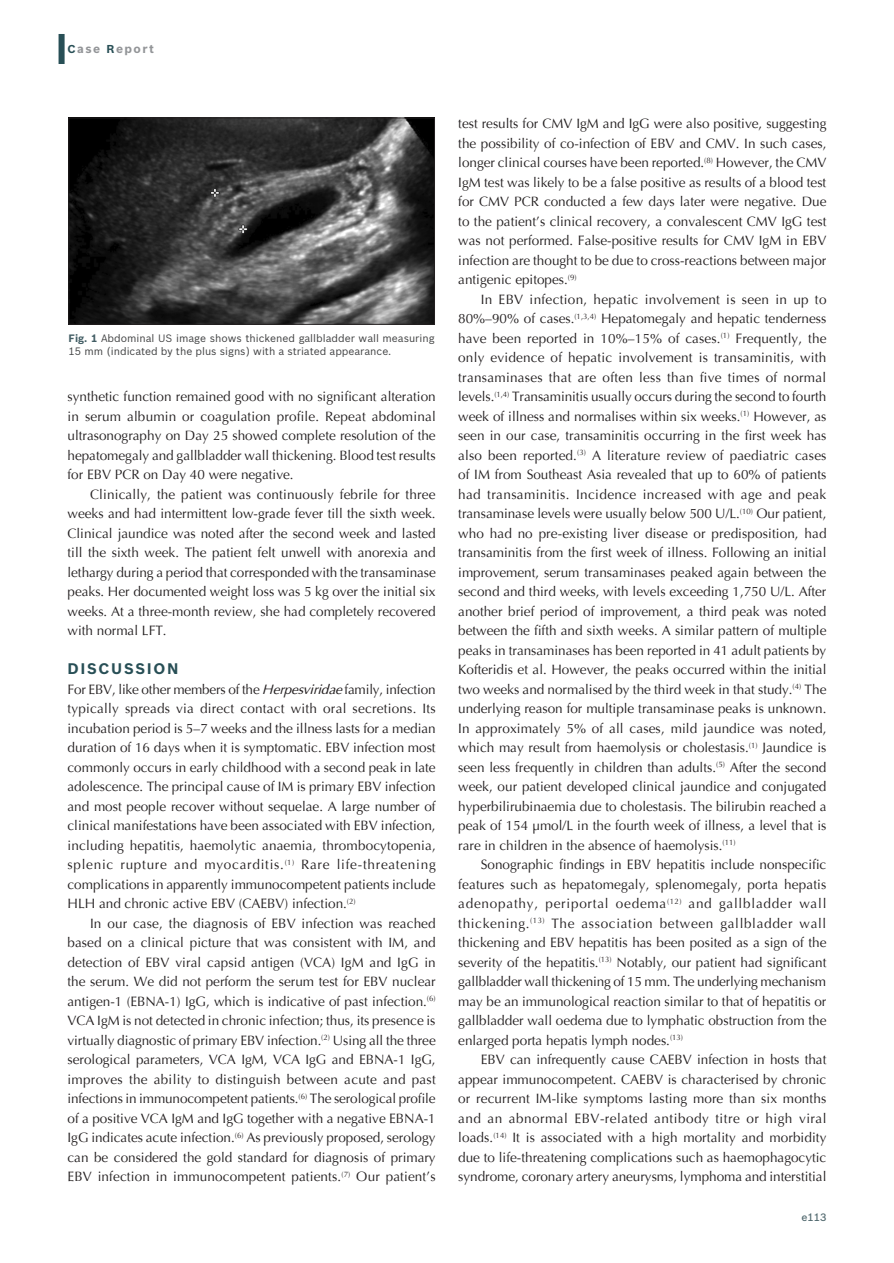
<style>
.page{position:relative;width:894px;height:1263px;background:#fff}
.page>*{position:absolute;margin:0;border:0;box-sizing:border-box;transform-origin:0 0}
.t1{font:700 15px "Bosch Sans";letter-spacing:.11em;color:#284f56}
.TX{font:13.5px/19.5px "Optima";color:#231f20;text-align:justify}
.TXFL{font:13.5px/19.5px "Optima";color:#231f20;text-align:justify}
.t2{font:700 12px "Bosch Sans";letter-spacing:.12em;color:#939598}
.FGC{font:10.5px/13.5px "Bosch Sans";color:#414243}
.FOLIO{font:500 10.5px "Bosch Sans";color:#4f676d}
.s1{font-size:11.25px;color:#284f56}
.s2{font-weight:700;color:#425d64}
.s3{font-style:italic}
</style>
<div class="page">
<div style="left:58px;top:34px;width:7px;height:30px;background:#284f56"></div>
<img style="left:71px;top:120px;width:361px;height:202px">
<div style="left:69px;top:118px;width:365px;height:206px;border:1px solid #231f20"></div>
<p class="t2" style="left:68px;top:42px;width:88px"><span class="s1">C</span>ase <span class="s1">R</span>eport</p>
<p class="FGC" style="left:69px;top:331px;width:367px"><span class="s2">Fig. 1</span> Abdominal US image shows thickened gallbladder wall measuring<br>15 mm (indicated by the plus signs) with a striated appearance.</p>
<p class="TX" style="left:68px;top:387px;width:369px">synthetic function remained good with no significant alteration in serum albumin or coagulation profile. Repeat abdominal ultrasonography on Day 25 showed complete resolution of the hepatomegaly and gallbladder wall thickening. Blood test results for EBV PCR on Day 40 were negative.</p>
<p class="TX" style="left:68px;top:484px;width:369px;text-indent:22px">Clinically, the patient was continuously febrile for three weeks and had intermittent low-grade fever till the sixth week.<br>Clinical jaundice was noted after the second week and lasted till the sixth week. The patient felt unwell with anorexia and lethargy during a period that corresponded with the transaminase peaks. Her documented weight loss was 5 kg over the initial six weeks. At a three-month review, she had completely recovered with normal LFT.</p>
<h1 class="t1" style="left:68px;top:659px;width:112px">DISCUSSION</h1>
<p class="TXFL" style="left:68px;top:679px;width:369px">For EBV, like other members of the <span class="s3">Herpesviridae</span> family, infection typically spreads via direct contact with oral secretions. Its incubation period is 5–7 weeks and the illness lasts for a median duration of 16 days when it is symptomatic. EBV infection most commonly occurs in early childhood with a second peak in late adolescence. The principal cause of IM is primary EBV infection and most people recover without sequelae. A large number of clinical manifestations have been associated with EBV infection, including hepatitis, haemolytic anaemia, thrombocytopenia, splenic rupture and myocarditis.<sup>(1)</sup> Rare life-threatening complications in apparently immunocompetent patients include HLH and chronic active EBV (CAEBV) infection.<sup>(2)</sup></p>
<p class="TX" style="left:68px;top:913px;width:369px;text-indent:22px">In our case, the diagnosis of EBV infection was reached based on a clinical picture that was consistent with IM, and detection of EBV viral capsid antigen (VCA) IgM and IgG in the serum. We did not perform the serum test for EBV nuclear antigen-1 (EBNA-1) IgG, which is indicative of past infection.<sup>(6)<br></sup>VCA IgM is not detected in chronic infection; thus, its presence is virtually diagnostic of primary EBV infection.<sup>(2)</sup> Using all the three serological parameters, VCA IgM, VCA IgG and EBNA‑1 IgG, improves the ability to distinguish between acute and past infections in immunocompetent patients.<sup>(6)</sup> The serological profile of a positive VCA IgM and IgG together with a negative EBNA-1<br>IgG indicates acute infection.<sup>(6)</sup> As previously proposed, serology can be considered the gold standard for diagnosis of primary EBV infection in immunocompetent patients.<sup>(7)</sup> Our patient’s</p>
<p class="TX" style="left:458px;top:114px;width:369px">test results for CMV IgM and IgG were also positive, suggesting the possibility of co-infection of EBV and CMV. In such cases, longer clinical courses have been reported.<sup>(8)</sup> However, the CMV IgM test was likely to be a false positive as results of a blood test for CMV PCR conducted a few days later were negative. Due to the patient’s clinical recovery, a convalescent CMV IgG test was not performed. False-positive results for CMV IgM in EBV infection are thought to be due to cross-reactions between major antigenic epitopes.<sup>(9)</sup></p>
<p class="TX" style="left:458px;top:289px;width:369px;text-indent:23px">In EBV infection, hepatic involvement is seen in up to 80%–90% of cases.<sup>(1,3,4)</sup> Hepatomegaly and hepatic tenderness have been reported in 10%–15% of cases.<sup>(1)</sup> Frequently, the only evidence of hepatic involvement is transaminitis, with transaminases that are often less than five times of normal levels.<sup>(1,4)</sup> Transaminitis usually occurs during the second to fourth week of illness and normalises within six weeks.<sup>(1)</sup> However, as seen in our case, transaminitis occurring in the first week has also been reported.<sup>(3)</sup> A literature review of paediatric cases of IM from Southeast Asia revealed that up to 60% of patients had transaminitis. Incidence increased with age and peak transaminase levels were usually below 500 U/L.<sup>(10)</sup> Our patient, who had no pre-existing liver disease or predisposition, had transaminitis from the first week of illness. Following an initial improvement, serum transaminases peaked again between the second and third weeks, with levels exceeding 1,750 U/L. After another brief period of improvement, a third peak was noted between the fifth and sixth weeks. A similar pattern of multiple peaks in transaminases has been reported in 41 adult patients by Kofteridis et al. However, the peaks occurred within the initial two weeks and normalised by the third week in that study.<sup>(4)</sup> The underlying reason for multiple transaminase peaks is unknown.<br>In approximately 5% of all cases, mild jaundice was noted, which may result from haemolysis or cholestasis.<sup>(1)</sup> Jaundice is seen less frequently in children than adults.<sup>(5)</sup> After the second week, our patient developed clinical jaundice and conjugated hyperbilirubinaemia due to cholestasis. The bilirubin reached a peak of 154 µmol/L in the fourth week of illness, a level that is rare in children in the absence of haemolysis.<sup>(11)</sup></p>
<p class="TX" style="left:458px;top:855px;width:369px;text-indent:22px">Sonographic findings in EBV hepatitis include nonspecific features such as hepatomegaly, splenomegaly, porta hepatis adenopathy, periportal oedema<sup>(12)</sup> and gallbladder wall thickening.<sup>(13)</sup> The association between gallbladder wall thickening and EBV hepatitis has been posited as a sign of the severity of the hepatitis.<sup>(13)</sup> Notably, our patient had significant gallbladder wall thickening of 15 mm. The underlying mechanism may be an immunological reaction similar to that of hepatitis or gallbladder wall oedema due to lymphatic obstruction from the enlarged porta hepatis lymph nodes.<sup>(13)</sup></p>
<p class="TX" style="left:458px;top:1050px;width:369px;text-indent:22px">EBV can infrequently cause CAEBV infection in hosts that appear immunocompetent. CAEBV is characterised by chronic or recurrent IM-like symptoms lasting more than six months and an abnormal EBV-related antibody titre or high viral loads.<sup>(14)</sup> It is associated with a high mortality and morbidity due to life-threatening complications such as haemophagocytic syndrome, coronary artery aneurysms, lymphoma and interstitial</p>
<p class="FOLIO" style="left:801px;top:1211px;width:26px">e113</p>
</div>
